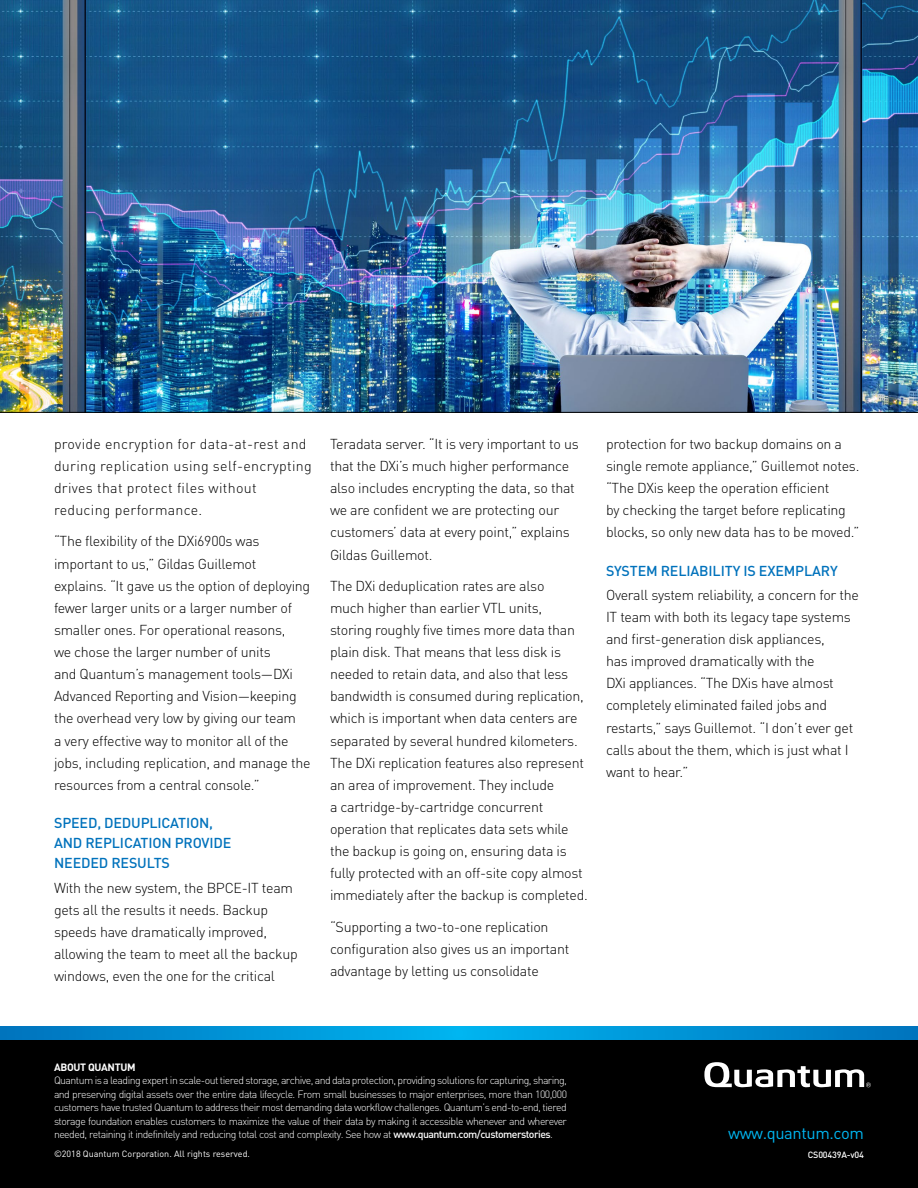
<style>
.page{position:relative;width:918px;height:1188px;background:#fff}
.page>*{position:absolute;margin:0;border:0;box-sizing:border-box;transform-origin:0 0}
.t1{font:16.5px "DIN Pro";letter-spacing:-.025em;color:#00b6f1}
.t2{font:300 14.25px/22.2px "DIN Pro";letter-spacing:-.02em;color:#000}
.t3{font:300 14.25px/22.2px "DIN Pro";letter-spacing:.02em;color:#000}
.t4{font:500 14.25px/20.2px "DIN Pro";letter-spacing:-.01em;color:#0072bc}
.t5{font:300 10.5px/13.5px "DIN Pro";letter-spacing:-.05em;color:#fff;text-align:justify}
.t6{font:700 10.5px "DIN Pro";letter-spacing:-.03em;color:#fff}
.t7{font:9px "DIN Pro";color:#fff}
.t8{font:500 9px "DIN Pro";letter-spacing:-.02em;color:#fff}
.s1{font-weight:500}
</style>
<div class="page">
<img style="left:0;top:0;width:918px;height:413px">
<div style="left:0;top:1040px;width:918px;height:148px;background:#000"></div>
<svg style="left:704px;top:1062px;width:167px;height:25px"></svg>
<svg style="left:0;top:1026px;width:918px;height:14px;background:#0093d5"></svg>
<p class="t3" style="left:54px;top:431px;width:259px">provide encryption for data-at-rest and during replication using self-encrypting drives that protect files without reducing performance.</p>
<p class="t2" style="left:54px;top:529px;width:258px">“The flexibility of the DXi6900s was important to us,” Gildas Guillemot explains. “It gave us the option of deploying fewer larger units or a larger number of smaller ones. For operational reasons,<br>we chose the larger number of units<br>and Quantum’s management tools—DXi Advanced Reporting and Vision—keeping the overhead very low by giving our team<br>a very effective way to monitor all of the jobs, including replication, and manage the resources from a central console.”</p>
<p class="t4" style="left:54px;top:811px;width:179px">SPEED, DEDUPLICATION,<br>AND REPLICATION PROVIDE<br>NEEDED RESULTS</p>
<p class="t2" style="left:54px;top:875px;width:245px">With the new system, the BPCE-IT team gets all the results it needs. Backup speeds have dramatically improved, allowing the team to meet all the backup windows, even the one for the critical</p>
<p class="t2" style="left:330px;top:431px;width:250px">Teradata server. “It is very important to us that the DXi’s much higher performance also includes encrypting the data, so that we are confident we are protecting our customers’ data at every point,” explains Gildas Guillemot.</p>
<p class="t2" style="left:330px;top:573px;width:259px">The DXi deduplication rates are also<br>much higher than earlier VTL units, storing roughly five times more data than plain disk. That means that less disk is needed to retain data, and also that less bandwidth is consumed during replication, which is important when data centers are separated by several hundred kilometers.<br>The DXi replication features also represent an area of improvement. They include<br>a cartridge-by-cartridge concurrent operation that replicates data sets while the backup is going on, ensuring data is fully protected with an off-site copy almost immediately after the backup is completed.</p>
<p class="t2" style="left:330px;top:914px;width:241px">“Supporting a two-to-one replication configuration also gives us an important advantage by letting us consolidate</p>
<p class="t2" style="left:606px;top:431px;width:255px">protection for two backup domains on a single remote appliance,” Guillemot notes. “The DXis keep the operation efficient<br>by checking the target before replicating blocks, so only new data has to be moved.”</p>
<p class="t4" style="left:606px;top:559px;width:233px">SYSTEM RELIABILITY IS EXEMPLARY</p>
<p class="t2" style="left:606px;top:582px;width:255px">Overall system reliability, a concern for the IT team with both its legacy tape systems and first-generation disk appliances,<br>has improved dramatically with the<br>DXi appliances. “The DXis have almost completely eliminated failed jobs and restarts,” says Guillemot. “I don’t ever get calls about the them, which is just what I want to hear.”</p>
<p class="t6" style="left:54px;top:1058px;width:83px">ABOUT QUANTUM</p>
<p class="t5" style="left:54px;top:1073px;width:515px">Quantum is a leading expert in scale-out tiered storage, archive, and data protection, providing solutions for capturing, sharing, and preserving digital assets over the entire data lifecycle. From small businesses to major enterprises, more than 100,000 customers have trusted Quantum to address their most demanding data workflow challenges. Quantum’s end-to-end, tiered storage foundation enables customers to maximize the value of their data by making it accessible whenever and wherever needed, retaining it indefinitely and reducing total cost and complexity. See how at <span class="s1">www.quantum.com/customerstories</span>.</p>
<p class="t7" style="left:54px;top:1147px;width:198px">©2018 Quantum Corporation. All rights reserved.</p>
<p class="t8" style="left:808px;top:1147px;width:58px">CS00439A-v04</p>
<p class="t1" style="left:728px;top:1120px;width:137px">www.quantum.com</p>
</div>
